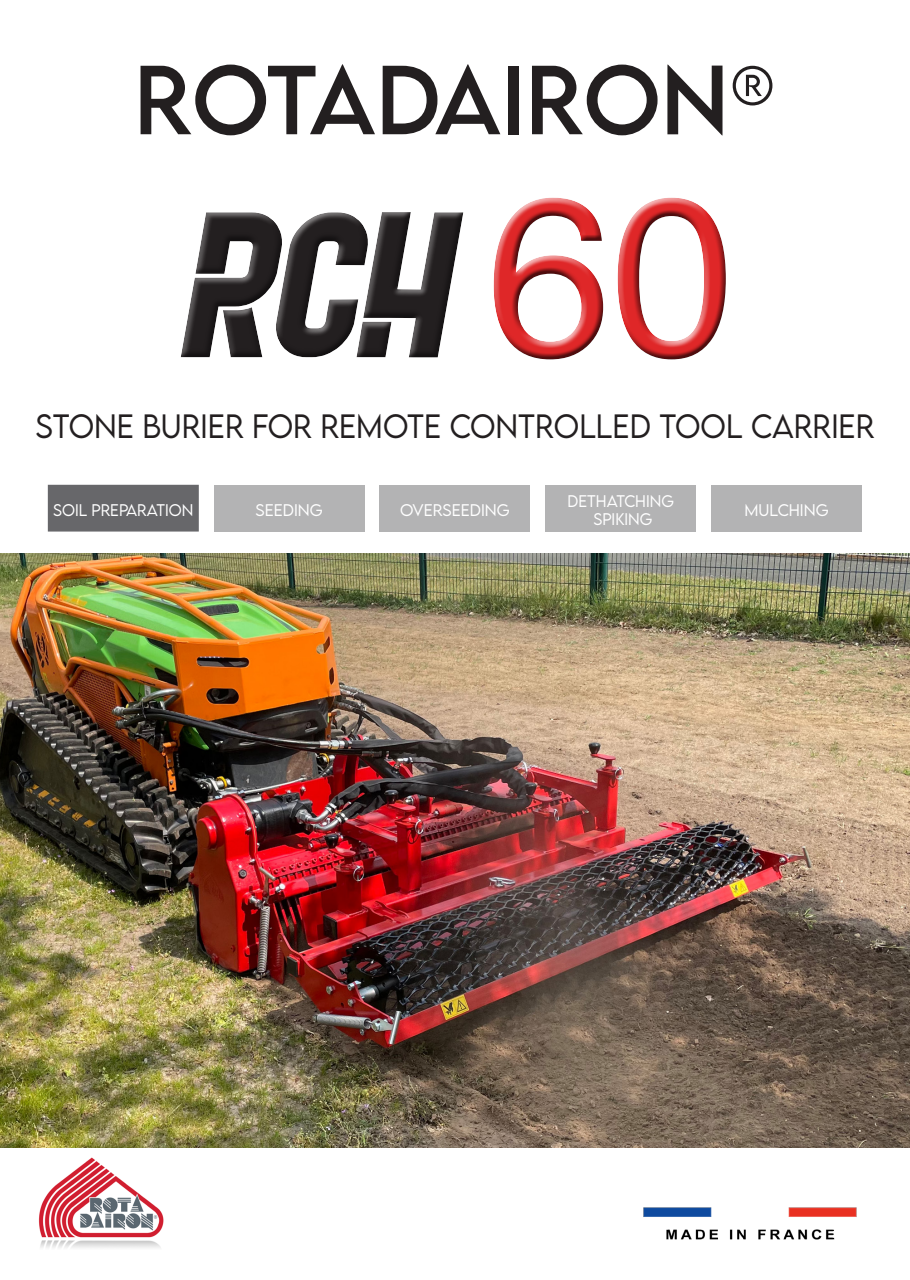
<style>
.page{position:relative;width:910px;height:1280px;background:#fff}
.page>*{position:absolute;margin:0;border:0;box-sizing:border-box;transform-origin:0 0}
.t1{font:225px "Swiss 721 BT";color:#df2728}
.t2{font:87px "LEMONMILK";color:#231f20}
.t3{font:300 30px "LEMONMILK";color:#231f20;scale:.95 1}
.t4{font:300 15px "LEMONMILK";color:#fff}
</style>
<div class="page">
<img style="left:0;top:553px;width:910px;height:595px">
<img style="left:643px;top:1207px;width:214px;height:33px">
<img style="left:38px;top:1157px;width:126px;height:91px">
<div style="left:48px;top:485px;width:151px;height:46px;background:#67676a"></div>
<div style="left:214px;top:485px;width:151px;height:46px;background:#b3b3b4"></div>
<div style="left:379px;top:485px;width:151px;height:46px;background:#b3b3b4"></div>
<div style="left:545px;top:485px;width:151px;height:46px;background:#b3b3b4"></div>
<div style="left:711px;top:485px;width:151px;height:46px;background:#b3b3b4"></div>
<div style="left:175px;top:206px;width:298px;height:161px;background:#231f20;opacity:.75"></div>
<div style="left:497px;top:209px;width:236px;height:157px;background:#231f20;opacity:.75"></div>
<p class="t2" style="left:134px;top:43px;width:644px">ROTADAIRON®</p>
<h1 class="t1" style="left:486px;top:138px;width:249px">60</h1>
<p class="t3" style="left:35px;top:406px;width:885px">STONE BURIER FOR REMOTE CONTROLLED TOOL CARRIER</p>
<p class="t4" style="left:53px;top:501px;width:142px">SOIL PREPARATION</p>
<p class="t4" style="left:256px;top:501px;width:69px">SEEDING</p>
<p class="t4" style="left:400px;top:501px;width:111px">OVERSEEDING</p>
<p class="t4" style="left:568px;top:492px;width:10px">DET</p>
<p class="t4" style="left:596px;top:492px;width:67px">HATCHING</p>
<p class="t4" style="left:593px;top:510px;width:60px">SPIKING</p>
<p class="t4" style="left:745px;top:501px;width:86px">MULCHING</p>
</div>
